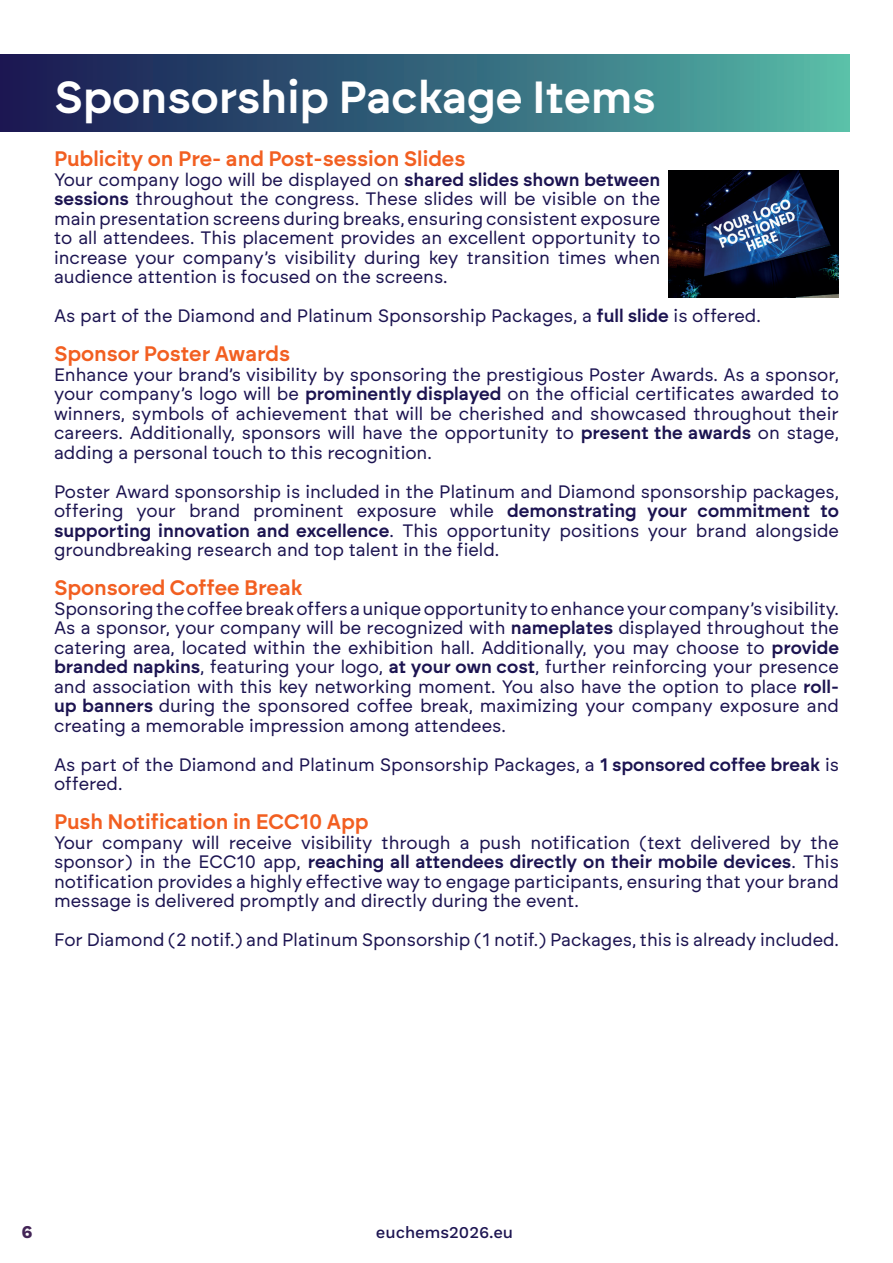
<style>
.page{position:relative;width:893px;height:1263px;background:#fff}
.page>*{position:absolute;margin:0;border:0;box-sizing:border-box;transform-origin:0 0}
.t1{font:600 45px "Brockmann";color:#fff}
.t2{font:600 21px "Brockmann";color:#f25f21}
.t3{font:18px/19.5px "Brockmann";color:#1c1451;text-align:justify}
.t4{font:700 18px "Work Sans";color:#432557}
.t5{font:500 16.5px "Work Sans";color:#1c1451}
.s1{font-weight:600}
</style>
<div class="page">
<div style="left:0;top:55px;width:850px;height:76px;background:linear-gradient(to right,#161450,#54b8a7)"></div>
<img style="left:669px;top:170px;width:170px;height:128px">
<h1 class="t1" style="left:54px;top:69px;width:603px">Sponsorship Package Items</h1>
<p class="t2" style="left:54px;top:146px;width:413px">Publicity on Pre- and Post-session Slides</p>
<p class="t3" style="left:54px;top:169px;width:608px">Your company logo will be displayed on <span class="s1">shared slides shown between sessions</span> throughout the congress. These slides will be visible on the main presentation screens during breaks, ensuring consistent exposure to all attendees. This placement provides an excellent opportunity to increase your company’s visibility during key transition times when audience attention is focused on the screens.</p>
<p class="t3" style="left:54px;top:306px;width:708px">As part of the Diamond and Platinum Sponsorship Packages, a <span class="s1">full slide</span> is offered.</p>
<p class="t2" style="left:54px;top:341px;width:238px">Sponsor Poster Awards</p>
<p class="t3" style="left:54px;top:364px;width:786px">Enhance your brand’s visibility by sponsoring the prestigious Poster Awards. As a sponsor, your company’s logo will be <span class="s1">prominently displayed</span> on the official certificates awarded to winners, symbols of achievement that will be cherished and showcased throughout their careers. Additionally, sponsors will have the opportunity to <span class="s1">present the awards</span> on stage, adding a personal touch to this recognition.</p>
<p class="t3" style="left:54px;top:481px;width:786px">Poster Award sponsorship is included in the Platinum and Diamond sponsorship packages, offering your brand prominent exposure while <span class="s1">demonstrating your commitment to supporting innovation and excellence</span>. This opportunity positions your brand alongside groundbreaking research and top talent in the field.</p>
<p class="t2" style="left:54px;top:575px;width:250px">Sponsored Coffee Break</p>
<p class="t3" style="left:54px;top:598px;width:786px">Sponsoring the coffee break offers a unique opportunity to enhance your company’s visibility.<br>As a sponsor, your company will be recognized with <span class="s1">nameplates</span> displayed throughout the catering area, located within the exhibition hall. Additionally, you may choose to <span class="s1">provide branded napkins</span>, featuring your logo, <span class="s1">at your own cost</span>, further reinforcing your presence and association with this key networking moment. You also have the option to place <span class="s1">roll&shy;up banners</span> during the sponsored coffee break, maximizing your company exposure and creating a memorable impression among attendees.</p>
<p class="t3" style="left:54px;top:754px;width:786px">As part of the Diamond and Platinum Sponsorship Packages, a <span class="s1">1 sponsored coffee break</span> is offered.</p>
<p class="t2" style="left:54px;top:809px;width:316px">Push Notification in ECC10 App</p>
<p class="t3" style="left:54px;top:832px;width:786px">Your company will receive visibility through a push notification (text delivered by the sponsor) in the ECC10 app, <span class="s1">reaching all attendees directly on their mobile devices</span>. This notification provides a highly effective way to engage participants, ensuring that your brand message is delivered promptly and directly during the event.</p>
<p class="t3" style="left:54px;top:930px;width:786px">For Diamond (2 notif.) and Platinum Sponsorship (1 notif.) Packages, this is already included.</p>
<p class="t4" style="left:21px;top:1221px;width:13px">6</p>
<p class="t5" style="left:376px;top:1223px;width:139px">euchems2026.eu</p>
</div>
